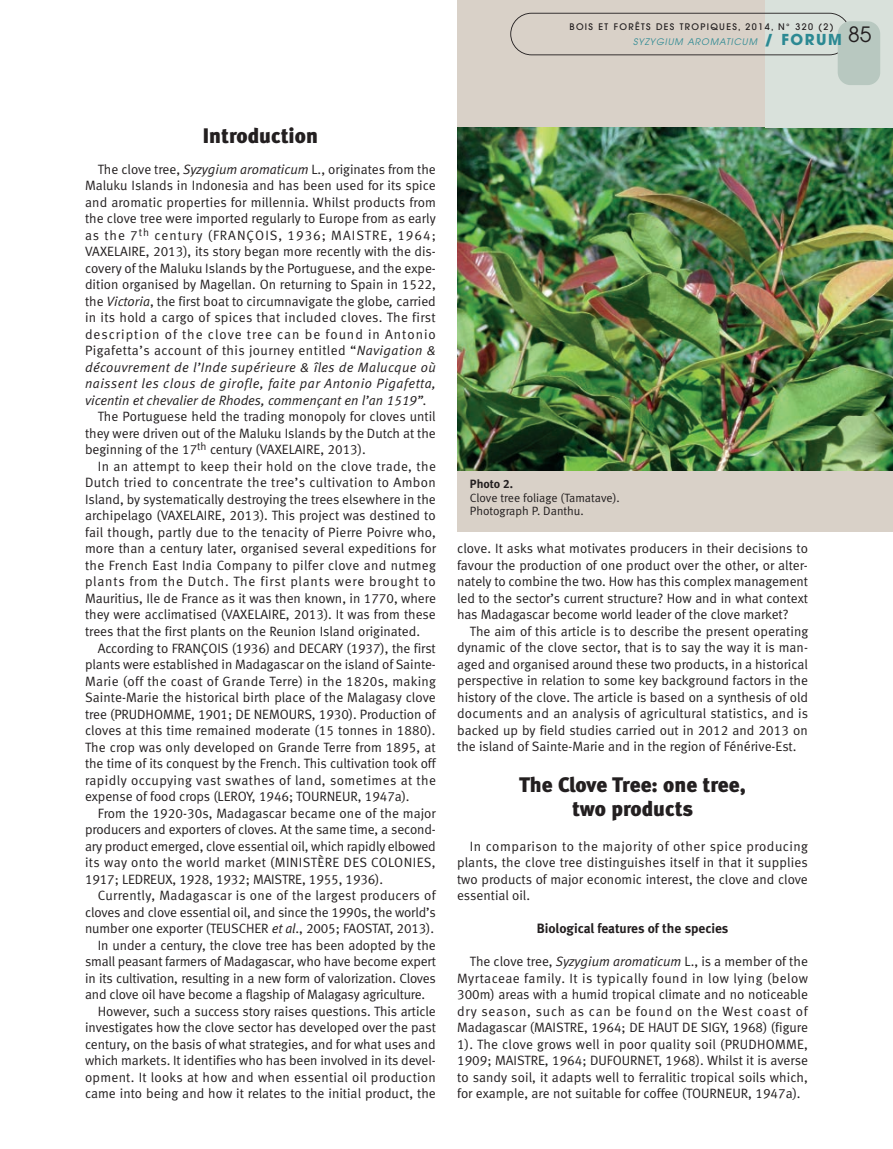
<style>
.page{position:relative;width:893px;height:1149px;background:#fff}
.page>*{position:absolute;margin:0;border:0;box-sizing:border-box;transform-origin:0 0}
.t1{font:21px/24px "Meta Black LF";color:#231f20;text-align:center}
.t2{font:13.5px/16.5px "Meta Normal LF";letter-spacing:-.005em;color:#231f20;text-align:justify}
.t3{font:13.5px "Meta Normal LF";letter-spacing:.025em;color:#231f20}
.t4{font:13.5px "Meta Normal LF";letter-spacing:.02em;color:#231f20}
.t5{font:13.5px "Meta Bold LF";color:#231f20}
.t6{font:12px/13.5px "Meta Normal LF";color:#231f20}
.t7{font:12px "Meta Bold LF";color:#231f20}
.t8{font:500 9px/15.3px "Avant Garde";letter-spacing:.15em;color:#231f20}
.s1{font-weight:400;font-style:italic;color:#2c8993}
.s2{font-weight:700;font-size:15px;color:#2c8993}
.s3{font-style:italic}
</style>
<div class="page">
<div style="left:457px;top:0;width:436px;height:531px;background:#d9d1c8"></div>
<img style="left:457px;top:128px;width:436px;height:342px">
<div style="left:765px;top:0;width:128px;height:128px;background:#d9e1db"></div>
<svg style="left:510px;top:13px;width:337px;height:42px"></svg>
<div style="left:838px;top:21px;width:42px;height:64px;background:#b8c8c0;border-radius:13px"></div>
<p class="t8" style="left:633px;top:19px;width:240px;text-indent:-64px">BOIS ET FORÊTS DES TROPIQUES, 2014, N° 320 (2)<br><span class="s1">SYZYGIUM AROMATICUM</span> <span class="s2">/ FORUM</span> <sup>85</sup></p>
<h1 class="t1" style="left:203px;top:124px;width:116px">Introduction</h1>
<p class="t2" style="left:85px;top:162px;width:352px;text-indent:13px">The clove tree, <span class="s3">Syzygium aromaticum</span> L., originates from the Maluku Islands in Indonesia and has been used for its spice and aromatic properties for millennia. Whilst products from the clove tree were imported regularly to Europe from as early as the 7<sup>th</sup> century (FRANÇOIS, 1936; MAISTRE, 1964; VAXELAIRE, 2013), its story began more recently with the dis&shy;covery of the Maluku Islands by the Portuguese, and the expe&shy;dition organised by Magellan. On returning to Spain in 1522, the <span class="s3">Victoria</span>, the first boat to circumnavigate the globe<span class="s3">,</span> carried in its hold a cargo of spices that included cloves. The first description of the clove tree can be found in Antonio Pigafetta’s account of this journey entitled “<span class="s3">Navigation &amp; découvrement de l’Inde supérieure &amp; îles de Malucque où naissent les clous de girofle, faite par Antonio Pigafetta, vicentin et chevalier de Rhodes, commençant en l’an 1519”.</span></p>
<p class="t2" style="left:85px;top:409px;width:352px;text-indent:13px">The Portuguese held the trading monopoly for cloves until they were driven out of the Maluku Islands by the Dutch at the beginning of the 17<sup>th</sup> century (VAXELAIRE, 2013).</p>
<p class="t2" style="left:85px;top:459px;width:352px;text-indent:13px">In an attempt to keep their hold on the clove trade, the Dutch tried to concentrate the tree’s cultivation to Ambon Island, by systematically destroying the trees elsewhere in the archipelago (VAXELAIRE, 2013). This project was destined to fail though, partly due to the tenacity of Pierre Poivre who, more than a century later, organised several expeditions for the French East India Company to pilfer clove and nutmeg plants from the Dutch. The first plants were brought to Mauritius, Ile de France as it was then known, in 1770, where they were acclimatised (VAXELAIRE, 2013). It was from these trees that the first plants on the Reunion Island originated.</p>
<p class="t2" style="left:85px;top:640px;width:352px;text-indent:13px">According to FRANÇOIS (1936) and DECARY (1937), the first plants were established in Madagascar on the island of Sainte-Marie (off the coast of Grande Terre) in the 1820s, making Sainte-Marie the historical birth place of the Malagasy clove tree (PRUDHOMME, 1901; DE NEMOURS, 1930). Production of cloves at this time remained moderate (15 tonnes in 1880).<br>The crop was only developed on Grande Terre from 1895, at the time of its conquest by the French. This cultivation took off rapidly occupying vast swathes of land, sometimes at the expense of food crops (LEROY, 1946; TOURNEUR, 1947a).</p>
<p class="t2" style="left:85px;top:805px;width:352px;text-indent:13px">From the 1920-30s, Madagascar became one of the major producers and exporters of cloves. At the same time, a second&shy;ary product emerged, clove essential oil, which rapidly elbowed its way onto the world market (MINISTÈRE DES COLONIES, 1917; LEDREUX, 1928, 1932; MAISTRE, 1955, 1936).</p>
<p class="t3" style="left:98px;top:890px;width:339px">Currently, Madagascar is one of the largest producers of</p>
<p class="t2" style="left:85px;top:904px;width:352px">cloves and clove essential oil, and since the 1990s, the world’s</p>
<p class="t2" style="left:85px;top:921px;width:351px">number one exporter (TEUSCHER <span class="s3">et al</span>., 2005; FAOSTAT, 2013).</p>
<p class="t2" style="left:98px;top:937px;width:340px">In under a century, the clove tree has been adopted by the</p>
<p class="t2" style="left:85px;top:954px;width:352px">small peasant farmers of Madagascar, who have become expert</p>
<p class="t2" style="left:85px;top:970px;width:352px">in its cultivation, resulting in a new form of valorization. Cloves</p>
<p class="t2" style="left:85px;top:987px;width:342px">and clove oil have become a flagship of Malagasy agriculture.</p>
<p class="t2" style="left:98px;top:1003px;width:340px">However, such a success story raises questions. This article</p>
<p class="t2" style="left:85px;top:1020px;width:352px">investigates how the clove sector has developed over the past</p>
<p class="t2" style="left:85px;top:1036px;width:352px">century, on the basis of what strategies, and for what uses and</p>
<p class="t2" style="left:85px;top:1053px;width:352px">which markets. It identifies who has been involved in its devel-</p>
<p class="t4" style="left:85px;top:1072px;width:352px">opment. It looks at how and when essential oil production</p>
<p class="t2" style="left:85px;top:1086px;width:352px">came into being and how it relates to the initial product, the</p>
<p class="t7" style="left:470px;top:476px;width:45px">Photo 2.</p>
<p class="t6" style="left:470px;top:491px;width:151px">Clove tree foliage (Tamatave).<br>Photograph P. Danthu.</p>
<p class="t2" style="left:457px;top:541px;width:352px">clove. It asks what motivates producers in their decisions to favour the production of one product over the other, or alter&shy;nately to combine the two. How has this complex management led to the sector’s current structure? How and in what context has Madagascar become world leader of the clove market?</p>
<p class="t2" style="left:457px;top:624px;width:352px;text-indent:13px">The aim of this article is to describe the present operating dynamic of the clove sector, that is to say the way it is man&shy;aged and organised around these two products, in a historical perspective in relation to some key background factors in the history of the clove. The article is based on a synthesis of old documents and an analysis of agricultural statistics, and is backed up by field studies carried out in 2012 and 2013 on the island of Sainte-Marie and in the region of Fénérive-Est.</p>
<h1 class="t1" style="left:519px;top:772px;width:228px">The Clove Tree: one tree, two products</h1>
<p class="t2" style="left:457px;top:838px;width:352px;text-indent:13px">In comparison to the majority of other spice producing plants, the clove tree distinguishes itself in that it supplies two products of major economic interest, the clove and clove essential oil.</p>
<p class="t5" style="left:537px;top:920px;width:193px">Biological features of the species</p>
<p class="t2" style="left:457px;top:954px;width:352px;text-indent:13px">The clove tree, <span class="s3">Syzygium aromaticum</span> L., is a member of the Myrtaceae family. It is typically found in low lying (below 300m) areas with a humid tropical climate and no noticeable dry season, such as can be found on the West coast of Madagascar (MAISTRE, 1964; DE HAUT DE SIGY, 1968) (figure 1). The clove grows well in poor quality soil (PRUDHOMME, 1909; MAISTRE, 1964; DUFOURNET, 1968). Whilst it is averse to sandy soil, it adapts well to ferralitic tropical soils which, for example, are not suitable for coffee (TOURNEUR, 1947a).</p>
</div>
